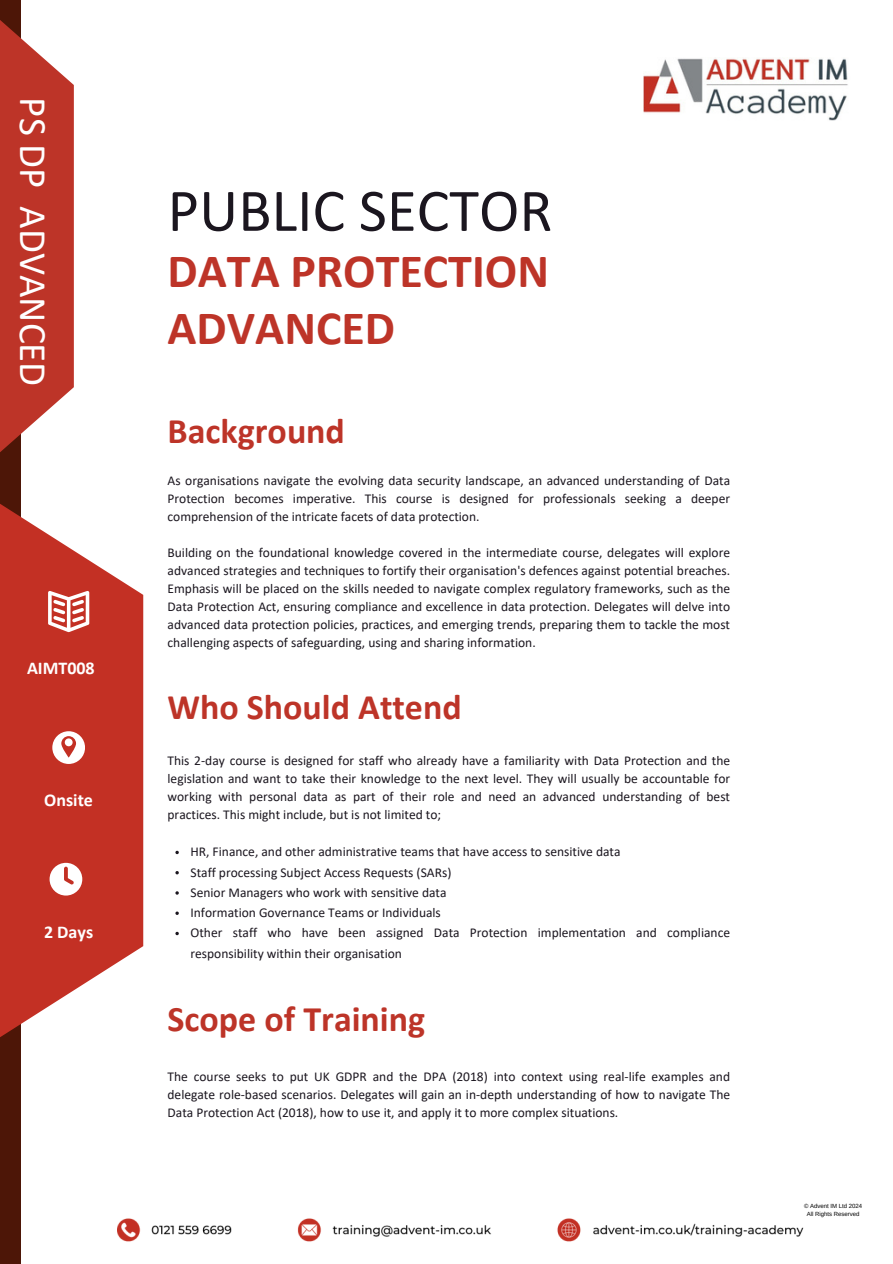
<style>
.page{position:relative;width:893px;height:1264px;background:#fff}
.page>*{position:absolute;margin:0;border:0;box-sizing:border-box;transform-origin:0 0}
.t1{font:61.05px "Calibri";color:#1b161f}
.t2{font:700 48px/57.3px "Calibri";color:#bd3428}
.t3{font:39px "Calibri";color:#fff}
.t4{font:700 36px "Calibri";color:#bd3428}
.t5{font:700 18px "Calibri";color:#fff}
.t6{font:13.5px/18px "Calibri";color:#1b161f;text-align:justify}
.t7{font:6px "Arimo";color:#000}
</style>
<div class="page">
<div style="left:0;top:0;width:21px;height:1263px;background:#4d1607"></div>
<svg style="left:175px;top:850px;width:4px;height:4px"></svg>
<svg style="left:175px;top:871px;width:4px;height:3px"></svg>
<svg style="left:175px;top:931px;width:4px;height:4px"></svg>
<img style="left:643px;top:57px;width:205px;height:64px">
<svg style="left:0;top:551px;width:143px;height:486px;background:#ca4b40"></svg>
<svg style="left:0;top:20px;width:74px;height:633px;fill:#bd3428"></svg>
<svg style="left:48px;top:591px;width:41px;height:41px"></svg>
<svg style="left:52px;top:731px;width:33px;height:32px"></svg>
<svg style="left:50px;top:862px;width:32px;height:33px"></svg>
<img style="left:118px;top:1218px;width:686px;height:24px">
<p class="t3" style="left:49px;top:97px;width:290px;rotate:90deg">PS DP ADVANCED</p>
<p class="t5" style="left:27px;top:660px;width:69px">AIMT008</p>
<p class="t5" style="left:44px;top:792px;width:50px">Onsite</p>
<p class="t5" style="left:44px;top:924px;width:51px">2 Days</p>
<h3 class="t1" style="left:167px;top:185px;width:386px">PUBLIC SECTOR</h3>
<p class="t2" style="left:167px;top:246px;width:383px">DATA PROTECTION<br>ADVANCED</p>
<p class="t4" style="left:167px;top:416px;width:179px">Background</p>
<h5 class="t6" style="left:167px;top:473px;width:564px">As organisations navigate the evolving data security landscape, an advanced understanding of Data Protection becomes imperative. This course is designed for professionals seeking a deeper comprehension of the intricate facets of data protection.</h5>
<p class="t6" style="left:167px;top:545px;width:564px">Building on the foundational knowledge covered in the intermediate course, delegates will explore advanced strategies and techniques to fortify their organisation's defences against potential breaches.<br>Emphasis will be placed on the skills needed to navigate complex regulatory frameworks, such as the Data Protection Act, ensuring compliance and excellence in data protection. Delegates will delve into advanced data protection policies, practices, and emerging trends, preparing them to tackle the most challenging aspects of safeguarding, using and sharing information.</p>
<h1 class="t4" style="left:167px;top:691px;width:295px">Who Should Attend</h1>
<h6 class="t6" style="left:167px;top:752px;width:564px">This 2-day course is designed for staff who already have a familiarity with Data Protection and the legislation and want to take their knowledge to the next level. They will usually be accountable for working with personal data as part of their role and need an advanced understanding of best practices. This might include, but is not limited to;</h6>
<p class="t6" style="left:190px;top:844px;width:431px">HR, Finance, and other administrative teams that have access to sensitive data</p>
<h6 class="t6" style="left:190px;top:864px;width:262px">Staff processing Subject Access Requests (SARs)</h6>
<h4 class="t6" style="left:190px;top:884px;width:257px">Senior Managers who work with sensitive data</h4>
<p class="t6" style="left:190px;top:904px;width:252px">Information Governance Teams or Individuals</p>
<p class="t6" style="left:190px;top:923px;width:541px;line-height:20.2px">Other staff who have been assigned Data Protection implementation and compliance responsibility within their organisation</p>
<h2 class="t4" style="left:167px;top:1003px;width:259px">Scope of Training</h2>
<p class="t6" style="left:167px;top:1068px;width:564px">The course seeks to put UK GDPR and the DPA (2018) into context using real-life examples and delegate role-based scenarios. Delegates will gain an in-depth understanding of how to navigate The Data Protection Act (2018), how to use it, and apply it to more complex situations.</p>
<h4 class="t7" style="left:804px;top:1202px;width:60px">© Advent IM Ltd 2024</h4>
<p class="t7" style="left:806px;top:1210px;width:54px">All Rights Reserved</p>
</div>
